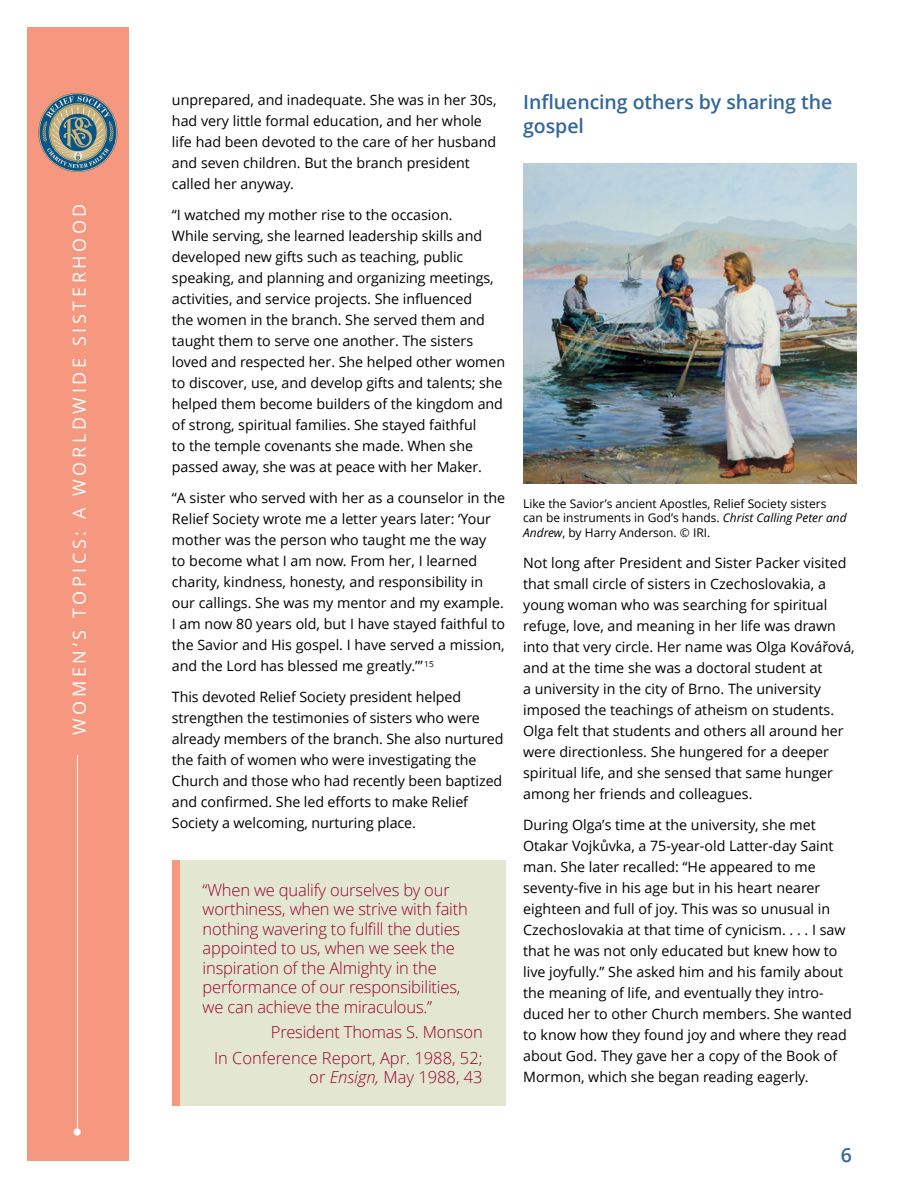
<style>
.page{position:relative;width:918px;height:1188px;background:#fff}
.page>*{position:absolute;margin:0;border:0;box-sizing:border-box;transform-origin:0 0}
.TOPIC-2_title{font:600 19.5px/24px "Zoramlds Lat";letter-spacing:-.005em;color:#33679a}
.t1{font:300 19.5px "Helveticalds Lat";color:#fff}
.t2{font:18px "Zoramlds Lat";letter-spacing:.2em;color:#fff}
.QUOTE-BIO_para{font:300 16.5px/19.5px "Zoramlds Lat";letter-spacing:-.01em;color:#98002e}
.QUOTE-CIT_para{font:300 16.5px/19.5px "Zoramlds Lat";color:#98002e;text-align:right}
.TOPIC-2_para{font:14.25px/21px "Zoramlds Lat";color:#000}
.TOPIC-2_para_first{font:14.25px/21px "Zoramlds Lat";color:#000}
.FIGimg-CAP_para{font:12px/14.4px "Zoramlds Lat";color:#000}
.s1{font-style:italic}
</style>
<div class="page">
<div style="left:27px;top:27px;width:101px;height:1134px;background:#f69780"></div>
<hr style="left:77px;top:185px;width:1px;height:951px;background:#fff">
<div style="left:71px;top:178px;width:15px;height:577px;background:#f69780"></div>
<svg style="left:38px;top:93px;width:79px;height:79px"></svg>
<img style="left:523px;top:164px;width:333px;height:319px">
<div style="left:172px;top:861px;width:8px;height:245px;background:#f69780"></div>
<div style="left:180px;top:861px;width:325px;height:245px;background:#e3e6d1"></div>
<p class="t2" style="left:67px;top:735px;width:533px;rotate:-90deg">WOMEN’S TOPICS: A WORLDWIDE SISTERHOOD</p>
<h1 class="t1" style="left:73px;top:1117px;width:11px">•</h1>
<p class="TOPIC-2_para" style="left:172px;top:89px;width:326px">unprepared, and inadequate. She was in her 30s, had very little formal education, and her whole life had been devoted to the care of her husband and seven children. But the branch president called her anyway.</p>
<p class="TOPIC-2_para" style="left:172px;top:204px;width:335px">“I watched my mother rise to the occasion.<br>While serving, she learned leadership skills and developed new gifts such as teaching, public speaking, and planning and organizing meetings, activities, and service projects. She influenced<br>the women in the branch. She served them and taught them to serve one another. The sisters loved and respected her. She helped other women to discover, use, and develop gifts and talents; she helped them become builders of the kingdom and of strong, spiritual families. She stayed faithful<br>to the temple covenants she made. When she passed away, she was at peace with her Maker.</p>
<p class="TOPIC-2_para" style="left:172px;top:487px;width:335px">“A sister who served with her as a counselor in the Relief Society wrote me a letter years later: ‘Your mother was the person who taught me the way<br>to become what I am now. From her, I learned charity, kindness, honesty, and responsibility in our callings. She was my mentor and my example.<br>I am now 80 years old, but I have stayed faithful to the Savior and His gospel. I have served a mission, and the Lord has blessed me greatly.’” <sup>15</sup></p>
<p class="TOPIC-2_para" style="left:172px;top:686px;width:333px">This devoted Relief Society president helped strengthen the testimonies of sisters who were already members of the branch. She also nurtured the faith of women who were investigating the Church and those who had recently been baptized and confirmed. She led efforts to make Relief Society a welcoming, nurturing place.</p>
<p class="QUOTE-BIO_para" style="left:203px;top:879px;width:267px">“When we qualify ourselves by our worthiness, when we strive with faith nothing wavering to fulfill the duties appointed to us, when we seek the inspiration of the Almighty in the performance of our responsibilities, we can achieve the miraculous.”</p>
<p class="QUOTE-BIO_para" style="left:271px;top:1022px;width:213px">President Thomas S. Monson</p>
<p class="QUOTE-CIT_para" style="left:214px;top:1047px;width:270px">In Conference Report, Apr. 1988, 52; or <span class="s1">Ensign,</span> May 1988, 43</p>
<p class="TOPIC-2_title" style="left:523px;top:90px;width:311px">Influencing others by sharing the gospel</p>
<p class="FIGimg-CAP_para" style="left:523px;top:496px;width:325px">Like the Savior’s ancient Apostles, Relief Society sisters can be instruments in God’s hands. <span class="s1">Christ Calling Peter and<br>Andrew</span>, by Harry Anderson. © IRI.</p>
<p class="TOPIC-2_para_first" style="left:523px;top:552px;width:333px">Not long after President and Sister Packer visited that small circle of sisters in Czechoslovakia, a young woman who was searching for spiritual refuge, love, and meaning in her life was drawn into that very circle. Her name was Olga Kovářová, and at the time she was a doctoral student at<br>a university in the city of Brno. The university imposed the teachings of atheism on students.<br>Olga felt that students and others all around her were directionless. She hungered for a deeper spiritual life, and she sensed that same hunger among her friends and colleagues.</p>
<p class="TOPIC-2_para" style="left:523px;top:814px;width:330px">During Olga’s time at the university, she met Otakar Vojkůvka, a 75-year-old Latter-day Saint man. She later recalled: “He appeared to me seventy-five in his age but in his heart nearer eighteen and full of joy. This was so unusual in Czechoslovakia at that time of cynicism. . . . I saw that he was not only educated but knew how to live joyfully.” She asked him and his family about the meaning of life, and eventually they intro&shy;duced her to other Church members. She wanted to know how they found joy and where they read about God. They gave her a copy of the Book of Mormon, which she began reading eagerly.</p>
<h1 class="TOPIC-2_title" style="left:841px;top:1143px;width:13px">6</h1>
</div>
